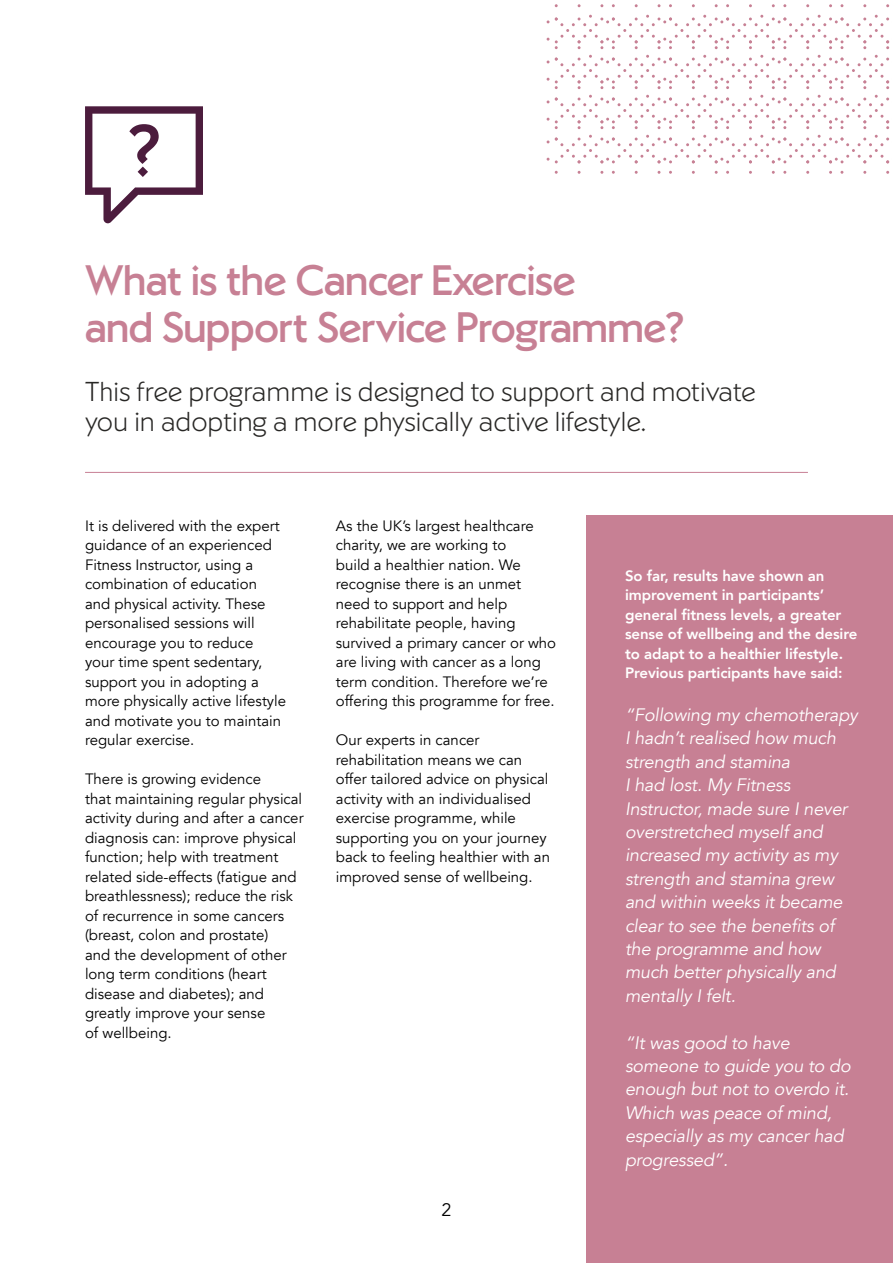
<style>
.page{position:relative;width:893px;height:1263px;background:#fff}
.page>*{position:absolute;margin:0;border:0;box-sizing:border-box;transform-origin:0 0}
.t1{font:42px/46.2px "Nuffield Sans";color:#c78094}
.t2{font:300 27px/29.7px "Nuffield Sans";color:#282725}
.t3{font:italic 18px/23.4px "Avenir";letter-spacing:-.01em;color:#fff}
.t4{font:18px "Avenir";color:#000}
.t5{font:15px/19.5px "Avenir";color:#000}
.t6{font:800 15px/19.5px "Avenir";letter-spacing:-.01em;color:#fff}
</style>
<div class="page">
<svg style="left:85px;top:106px;width:118px;height:117px"></svg>
<svg style="left:555px;top:15px;width:334px;height:34px"></svg>
<svg style="left:555px;top:55px;width:334px;height:34px"></svg>
<svg style="left:555px;top:95px;width:334px;height:34px"></svg>
<svg style="left:555px;top:135px;width:334px;height:28px"></svg>
<hr style="left:85px;top:472px;width:723px;height:1px;background:#c78094">
<div style="left:587px;top:516px;width:306px;height:747px;background:#c78094"></div>
<h1 class="t1" style="left:85px;top:257px;width:600px">What is the Cancer Exercise<br>and Support Service Programme?</h1>
<h2 class="t2" style="left:85px;top:376px;width:672px">This free programme is designed to support and motivate you in adopting a more physically active lifestyle.</h2>
<p class="t5" style="left:85px;top:516px;width:203px">It is delivered with the expert guidance of an experienced<br>Fitness Instructor, using a combination of education<br>and physical activity. These personalised sessions will encourage you to reduce your time spent sedentary, support you in adopting a more physically active lifestyle and motivate you to maintain regular exercise.</p>
<p class="t5" style="left:85px;top:770px;width:220px">There is growing evidence<br>that maintaining regular physical activity during and after a cancer diagnosis can: improve physical function; help with treatment related side-effects (fatigue and breathlessness); reduce the risk of recurrence in some cancers (breast, colon and prostate)<br>and the development of other long term conditions (heart disease and diabetes); and greatly improve your sense<br>of wellbeing.</p>
<p class="t5" style="left:336px;top:516px;width:222px">As the UK’s largest healthcare charity, we are working to<br>build a healthier nation. We recognise there is an unmet need to support and help rehabilitate people, having survived a primary cancer or who are living with cancer as a long term condition. Therefore we’re offering this programme for free.</p>
<p class="t5" style="left:336px;top:731px;width:216px">Our experts in cancer rehabilitation means we can offer tailored advice on physical activity with an individualised exercise programme, while supporting you on your journey back to feeling healthier with an improved sense of wellbeing.</p>
<p class="t4" style="left:441px;top:1199px;width:12px">2</p>
<p class="t6" style="left:625px;top:566px;width:234px">So far, results have shown an improvement in participants’ general fitness levels, a greater sense of wellbeing and the desire to adapt to a healthier lifestyle.<br>Previous participants have said:</p>
<p class="t3" style="left:625px;top:703px;width:234px">“Following my chemotherapy<br>I hadn’t realised how much strength and stamina<br>I had lost. My Fitness<br>Instructor, made sure I never overstretched myself and increased my activity as my strength and stamina grew and within weeks it became clear to see the benefits of the programme and how much better physically and mentally I felt.</p>
<p class="t3" style="left:625px;top:1031px;width:227px">“It was good to have someone to guide you to do enough but not to overdo it.<br>Which was peace of mind, especially as my cancer had progressed”.</p>
</div>
